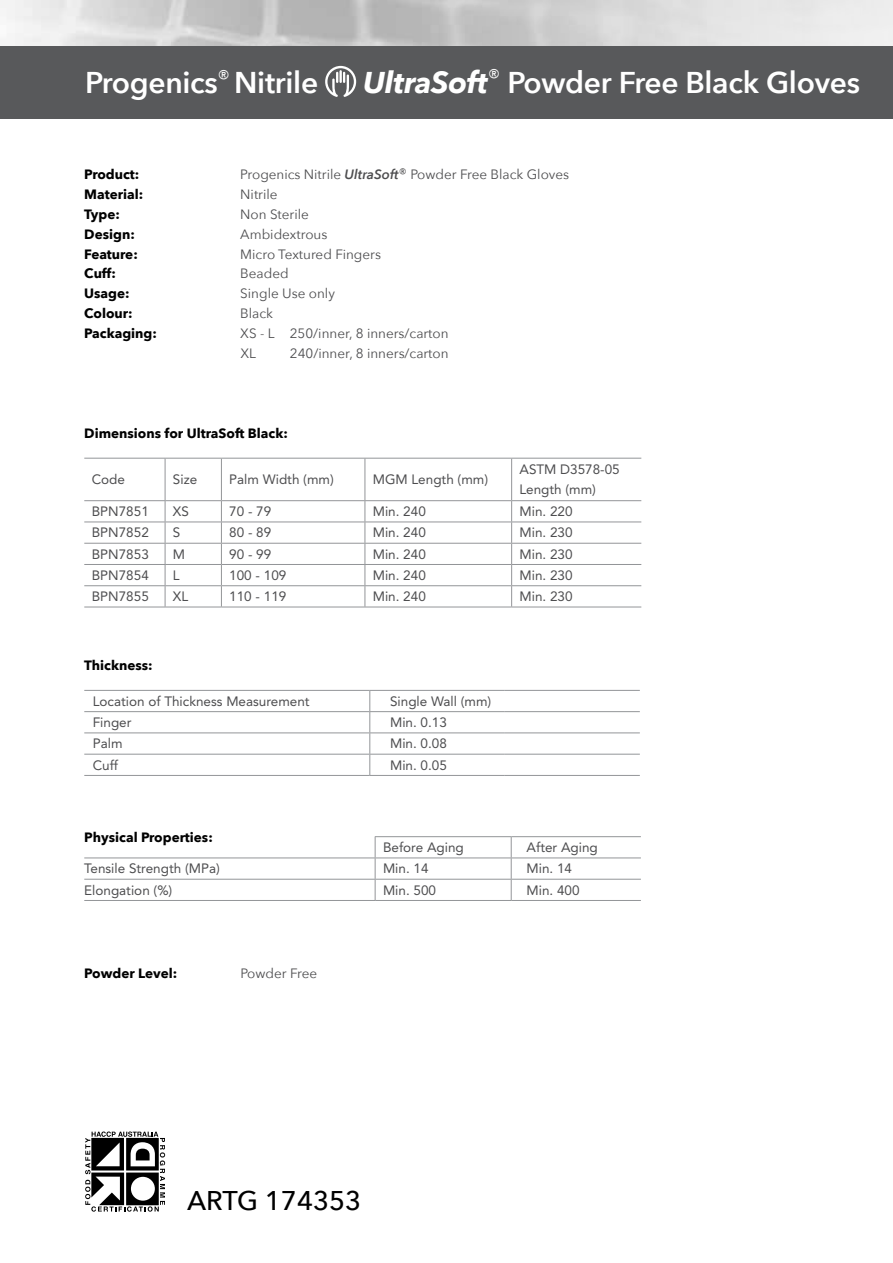
<style>
.page{position:relative;width:893px;height:1263px;background:#fff}
.page>*{position:absolute;margin:0;border:0;box-sizing:border-box;transform-origin:0 0}
.t1{font:600 30px "Avenir Next";letter-spacing:-.01em;color:#fff}
.t2{font:500 27px "Avenir Next";color:#000}
.t3{font:13.5px/19.8px "Avenir LT Std";color:#4d4d4f}
.t4{font:13.5px/19.8px "Avenir Next";color:#4d4d4f}
.t5{font:700 13.5px "Avenir Next";color:#000}
.s1{font-weight:700;font-style:italic}
.s2{font-weight:600;font-style:italic}
</style>
<div class="page">
<img style="left:0;top:0;width:893px;height:47px">
<hr style="left:84px;top:690px;width:286px;height:1px;background:#939598">
<hr style="left:370px;top:690px;width:135px;height:1px;background:#939598">
<hr style="left:505px;top:690px;width:135px;height:1px;background:#939598">
<hr style="left:84px;top:711px;width:286px;height:1px;background:#939598">
<hr style="left:370px;top:711px;width:135px;height:1px;background:#939598">
<hr style="left:505px;top:711px;width:135px;height:1px;background:#939598">
<hr style="left:84px;top:732px;width:286px;height:1px;background:#939598">
<hr style="left:370px;top:732px;width:135px;height:1px;background:#939598">
<hr style="left:505px;top:732px;width:135px;height:1px;background:#939598">
<hr style="left:84px;top:754px;width:286px;height:1px;background:#939598">
<hr style="left:370px;top:754px;width:135px;height:1px;background:#939598">
<svg style="left:369px;top:691px;width:1px;height:84px"></svg>
<hr style="left:505px;top:754px;width:135px;height:1px;background:#939598">
<hr style="left:84px;top:775px;width:286px;height:1px;background:#939598">
<hr style="left:370px;top:775px;width:135px;height:1px;background:#939598">
<hr style="left:505px;top:775px;width:135px;height:1px;background:#939598">
<hr style="left:375px;top:836px;width:136px;height:1px;background:#939598">
<hr style="left:511px;top:836px;width:130px;height:1px;background:#939598">
<hr style="left:84px;top:857px;width:291px;height:1px;background:#939598">
<hr style="left:375px;top:857px;width:136px;height:1px;background:#939598">
<hr style="left:511px;top:857px;width:130px;height:1px;background:#939598">
<hr style="left:84px;top:879px;width:291px;height:1px;background:#939598">
<hr style="left:375px;top:879px;width:136px;height:1px;background:#939598">
<svg style="left:375px;top:837px;width:1px;height:63px"></svg>
<hr style="left:511px;top:879px;width:130px;height:1px;background:#939598">
<hr style="left:84px;top:900px;width:291px;height:1px;background:#939598">
<hr style="left:375px;top:900px;width:136px;height:1px;background:#939598">
<hr style="left:511px;top:900px;width:130px;height:1px;background:#939598">
<svg style="left:511px;top:837px;width:1px;height:63px"></svg>
<hr style="left:84px;top:458px;width:81px;height:1px;background:#939598">
<hr style="left:165px;top:458px;width:56px;height:1px;background:#939598">
<hr style="left:165px;top:458px;width:1px;height:42px;background:#939598">
<hr style="left:221px;top:458px;width:144px;height:1px;background:#939598">
<hr style="left:221px;top:458px;width:1px;height:42px;background:#939598">
<hr style="left:365px;top:458px;width:147px;height:1px;background:#939598">
<hr style="left:365px;top:458px;width:1px;height:42px;background:#939598">
<hr style="left:512px;top:458px;width:129px;height:1px;background:#939598">
<hr style="left:511px;top:458px;width:1px;height:42px;background:#939598">
<hr style="left:84px;top:500px;width:81px;height:1px;background:#939598">
<hr style="left:165px;top:500px;width:56px;height:1px;background:#939598">
<hr style="left:221px;top:500px;width:144px;height:1px;background:#939598">
<hr style="left:365px;top:500px;width:147px;height:1px;background:#939598">
<hr style="left:512px;top:500px;width:129px;height:1px;background:#939598">
<hr style="left:84px;top:522px;width:81px;height:1px;background:#939598">
<hr style="left:165px;top:522px;width:56px;height:1px;background:#939598">
<hr style="left:221px;top:522px;width:144px;height:1px;background:#939598">
<hr style="left:365px;top:522px;width:147px;height:1px;background:#939598">
<hr style="left:512px;top:522px;width:129px;height:1px;background:#939598">
<hr style="left:84px;top:543px;width:81px;height:1px;background:#939598">
<hr style="left:165px;top:543px;width:56px;height:1px;background:#939598">
<hr style="left:221px;top:543px;width:144px;height:1px;background:#939598">
<hr style="left:365px;top:543px;width:147px;height:1px;background:#939598">
<hr style="left:512px;top:543px;width:129px;height:1px;background:#939598">
<hr style="left:84px;top:564px;width:81px;height:1px;background:#939598">
<hr style="left:165px;top:564px;width:56px;height:1px;background:#939598">
<hr style="left:221px;top:564px;width:144px;height:1px;background:#939598">
<hr style="left:365px;top:564px;width:147px;height:1px;background:#939598">
<hr style="left:512px;top:564px;width:129px;height:1px;background:#939598">
<hr style="left:84px;top:585px;width:81px;height:1px;background:#939598">
<hr style="left:165px;top:585px;width:56px;height:1px;background:#939598">
<svg style="left:165px;top:501px;width:1px;height:106px"></svg>
<hr style="left:221px;top:585px;width:144px;height:1px;background:#939598">
<svg style="left:221px;top:501px;width:1px;height:106px"></svg>
<hr style="left:365px;top:585px;width:147px;height:1px;background:#939598">
<svg style="left:365px;top:501px;width:1px;height:106px"></svg>
<hr style="left:512px;top:585px;width:129px;height:1px;background:#939598">
<svg style="left:511px;top:501px;width:1px;height:106px"></svg>
<hr style="left:84px;top:607px;width:81px;height:1px;background:#939598">
<hr style="left:165px;top:607px;width:56px;height:1px;background:#939598">
<hr style="left:221px;top:607px;width:144px;height:1px;background:#939598">
<hr style="left:365px;top:607px;width:147px;height:1px;background:#939598">
<hr style="left:512px;top:607px;width:129px;height:1px;background:#939598">
<div style="left:0;top:47px;width:893px;height:72px;background:#58595b"></div>
<svg style="left:85px;top:1131px;width:80px;height:80px"></svg>
<svg style="left:325px;top:66px;width:31px;height:31px"></svg>
<h1 class="t1" style="left:85px;top:57px;width:235px">Progenics<sup>®</sup> Nitrile</h1>
<h1 class="t1" style="left:363px;top:57px;width:498px"><span class="s1">UltraSoft</span><sup>®</sup> Powder Free Black Gloves</h1>
<p class="t5" style="left:84px;top:163px;width:57px">Product:</p>
<p class="t4" style="left:240px;top:164px;width:330px">Progenics Nitrile <span class="s2">UltraSoft</span>® Powder Free Black Gloves</p>
<p class="t5" style="left:84px;top:183px;width:60px">Material:</p>
<p class="t4" style="left:240px;top:184px;width:39px">Nitrile</p>
<p class="t5" style="left:84px;top:203px;width:37px">Type:</p>
<p class="t4" style="left:240px;top:204px;width:70px">Non Sterile</p>
<p class="t5" style="left:84px;top:222px;width:52px">Design:</p>
<p class="t4" style="left:240px;top:224px;width:89px">Ambidextrous</p>
<p class="t5" style="left:84px;top:242px;width:55px">Feature:</p>
<p class="t4" style="left:240px;top:243px;width:142px">Micro Textured Fingers</p>
<p class="t5" style="left:84px;top:262px;width:33px">Cuff:</p>
<p class="t4" style="left:240px;top:263px;width:50px">Beaded</p>
<p class="t5" style="left:84px;top:282px;width:47px">Usage:</p>
<p class="t4" style="left:240px;top:283px;width:96px">Single Use only</p>
<p class="t5" style="left:84px;top:302px;width:50px">Colour:</p>
<p class="t4" style="left:240px;top:303px;width:34px">Black</p>
<p class="t5" style="left:84px;top:321px;width:74px">Packaging:</p>
<p class="t4" style="left:240px;top:323px;width:210px">XS - L 250/inner, 8 inners/carton<br>XL</p>
<p class="t4" style="left:290px;top:342px;width:160px">240/inner, 8 inners/carton</p>
<p class="t5" style="left:84px;top:421px;width:205px">Dimensions for UltraSoft Black:</p>
<p class="t3" style="left:92px;top:470px;width:35px">Code</p>
<p class="t3" style="left:173px;top:470px;width:26px">Size</p>
<p class="t3" style="left:229px;top:470px;width:106px">Palm Width (mm)</p>
<p class="t3" style="left:373px;top:470px;width:117px">MGM Length (mm)</p>
<p class="t3" style="left:519px;top:460px;width:102px">ASTM D3578-05<br>Length (mm)</p>
<p class="t3" style="left:92px;top:502px;width:59px">BPN7851</p>
<p class="t3" style="left:173px;top:502px;width:18px">XS</p>
<p class="t3" style="left:229px;top:502px;width:44px">70 - 79</p>
<p class="t3" style="left:373px;top:502px;width:55px">Min. 240</p>
<p class="t3" style="left:519px;top:502px;width:55px">Min. 220</p>
<p class="t3" style="left:92px;top:523px;width:59px">BPN7852</p>
<p class="t3" style="left:173px;top:523px;width:9px">S</p>
<p class="t3" style="left:229px;top:523px;width:44px">80 - 89</p>
<p class="t3" style="left:373px;top:523px;width:55px">Min. 240</p>
<p class="t3" style="left:519px;top:523px;width:55px">Min. 230</p>
<p class="t3" style="left:92px;top:544px;width:59px">BPN7853</p>
<p class="t3" style="left:173px;top:544px;width:14px">M</p>
<p class="t3" style="left:229px;top:544px;width:44px">90 - 99</p>
<p class="t3" style="left:373px;top:544px;width:55px">Min. 240</p>
<p class="t3" style="left:519px;top:544px;width:55px">Min. 230</p>
<p class="t3" style="left:92px;top:565px;width:59px">BPN7854</p>
<p class="t3" style="left:173px;top:565px;width:8px">L</p>
<p class="t3" style="left:229px;top:565px;width:59px">100 - 109</p>
<p class="t3" style="left:373px;top:565px;width:55px">Min. 240</p>
<p class="t3" style="left:519px;top:565px;width:55px">Min. 230</p>
<p class="t3" style="left:92px;top:587px;width:59px">BPN7855</p>
<p class="t3" style="left:173px;top:587px;width:17px">XL</p>
<p class="t3" style="left:229px;top:587px;width:59px">110 - 119</p>
<p class="t3" style="left:373px;top:587px;width:55px">Min. 240</p>
<p class="t3" style="left:519px;top:587px;width:55px">Min. 230</p>
<p class="t5" style="left:84px;top:654px;width:70px">Thickness:</p>
<p class="t3" style="left:93px;top:691px;width:218px">Location of Thickness Measurement</p>
<p class="t3" style="left:390px;top:691px;width:103px">Single Wall (mm)</p>
<p class="t3" style="left:93px;top:712px;width:40px">Finger</p>
<p class="t3" style="left:390px;top:712px;width:58px">Min. 0.13</p>
<p class="t3" style="left:93px;top:734px;width:31px">Palm</p>
<p class="t3" style="left:390px;top:734px;width:58px">Min. 0.08</p>
<p class="t3" style="left:93px;top:755px;width:27px">Cuff</p>
<p class="t3" style="left:390px;top:755px;width:58px">Min. 0.05</p>
<p class="t5" style="left:84px;top:826px;width:130px">Physical Properties:</p>
<p class="t3" style="left:383px;top:838px;width:82px">Before Aging</p>
<p class="t3" style="left:527px;top:838px;width:73px">After Aging</p>
<p class="t3" style="left:84px;top:859px;width:137px">Tensile Strength (MPa)</p>
<p class="t3" style="left:383px;top:859px;width:47px">Min. 14</p>
<p class="t3" style="left:527px;top:859px;width:47px">Min. 14</p>
<p class="t3" style="left:84px;top:880px;width:90px">Elongation (%)</p>
<p class="t3" style="left:383px;top:880px;width:55px">Min. 500</p>
<p class="t3" style="left:527px;top:880px;width:55px">Min. 400</p>
<p class="t5" style="left:84px;top:962px;width:95px">Powder Level:</p>
<p class="t4" style="left:240px;top:963px;width:78px">Powder Free</p>
<h2 class="t2" style="left:187px;top:1178px;width:176px">ARTG 174353</h2>
</div>
